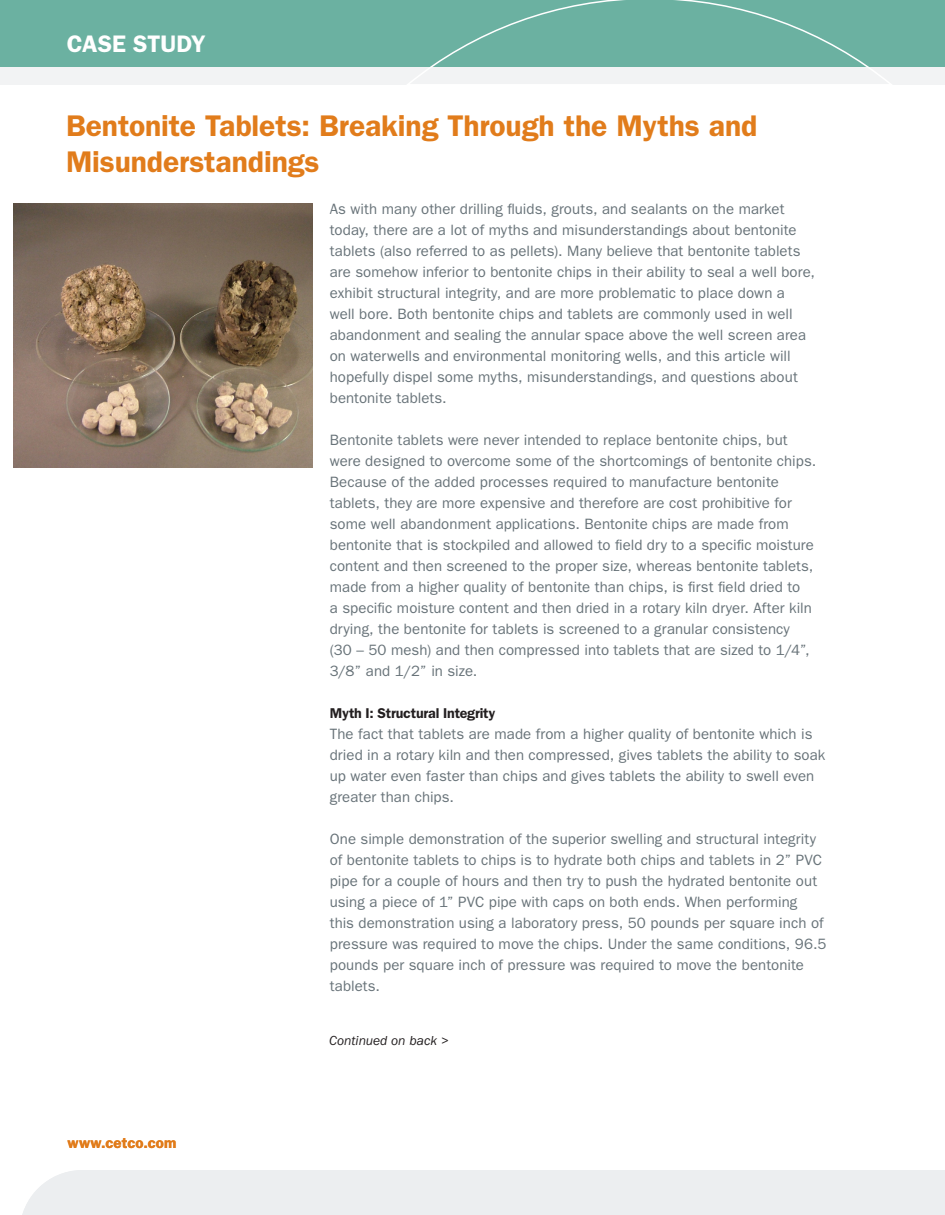
<style>
.page{position:relative;width:945px;height:1215px;background:#fff}
.page>*{position:absolute;margin:0;border:0;box-sizing:border-box;transform-origin:0 0}
.t1{font:600 30px/36px "ITC Franklin Gothic Std";letter-spacing:-.005em;color:#e17c1b}
.t2{font:24px "ITC Franklin Gothic Std Hvy";letter-spacing:-.01em;color:#fff}
.t3{font:600 24px "ITC Franklin Gothic Std";color:#fff}
.t4{font:15px/21px "ITC Franklin Gothic Std";letter-spacing:.005em;color:#687379}
.t5{font:600 15px "ITC Franklin Gothic Std";letter-spacing:.005em;color:#e17c1b}
.t6{font:600 14.25px "ITC Franklin Gothic Std";letter-spacing:-.015em;color:#231f20}
.t7{font:italic 13.5px "ITC Franklin Gothic Std";color:#231f20}
</style>
<div class="page">
<div style="left:0;top:0;width:945px;height:85px;background:#f2f3f4"></div>
<div style="left:0;top:0;width:945px;height:66px;background:#6bb1a1"></div>
<svg style="left:403px;top:0;width:491px;height:85px"></svg>
<div style="left:22px;top:1170px;width:923px;height:45px;background:#eceef0"></div>
<img style="left:14px;top:204px;width:299px;height:263px">
<p class="t2" style="left:66px;top:29px;width:251px">PROJECT CASE STUDY</p>
<p class="t3" style="left:67px;top:29px;width:140px">CASE STUDY</p>
<p class="t1" style="left:66px;top:108px;width:693px">Bentonite Tablets: Breaking Through the Myths and<br>Misunderstandings</p>
<p class="t4" style="left:330px;top:199px;width:487px">As with many other drilling fluids, grouts, and sealants on the market today, there are a lot of myths and misunderstandings about bentonite tablets (also referred to as pellets). Many believe that bentonite tablets are somehow inferior to bentonite chips in their ability to seal a well bore, exhibit structural integrity, and are more problematic to place down a<br>well bore. Both bentonite chips and tablets are commonly used in well abandonment and sealing the annular space above the well screen area on waterwells and environmental monitoring wells, and this article will hopefully dispel some myths, misunderstandings, and questions about bentonite tablets.</p>
<p class="t4" style="left:330px;top:430px;width:488px">Bentonite tablets were never intended to replace bentonite chips, but were designed to overcome some of the shortcomings of bentonite chips.<br>Because of the added processes required to manufacture bentonite tablets, they are more expensive and therefore are cost prohibitive for some well abandonment applications. Bentonite chips are made from bentonite that is stockpiled and allowed to field dry to a specific moisture content and then screened to the proper size, whereas bentonite tablets, made from a higher quality of bentonite than chips, is first field dried to<br>a specific moisture content and then dried in a rotary kiln dryer. After kiln drying, the bentonite for tablets is screened to a granular consistency<br>(30 – 50 mesh) and then compressed into tablets that are sized to 1/4”, 3/8” and 1/2” in size.</p>
<p class="t6" style="left:330px;top:705px;width:167px">Myth I: Structural Integrity</p>
<p class="t4" style="left:330px;top:724px;width:497px">The fact that tablets are made from a higher quality of bentonite which is dried in a rotary kiln and then compressed, gives tablets the ability to soak up water even faster than chips and gives tablets the ability to swell even greater than chips.</p>
<p class="t4" style="left:330px;top:829px;width:498px">One simple demonstration of the superior swelling and structural integrity of bentonite tablets to chips is to hydrate both chips and tablets in 2” PVC pipe for a couple of hours and then try to push the hydrated bentonite out using a piece of 1” PVC pipe with caps on both ends. When performing<br>this demonstration using a laboratory press, 50 pounds per square inch of pressure was required to move the chips. Under the same conditions, 96.5 pounds per square inch of pressure was required to move the bentonite tablets.</p>
<p class="t5" style="left:68px;top:1134px;width:110px">www.cetco.com</p>
<p class="t7" style="left:329px;top:1033px;width:121px">Continued on back &gt;</p>
</div>
